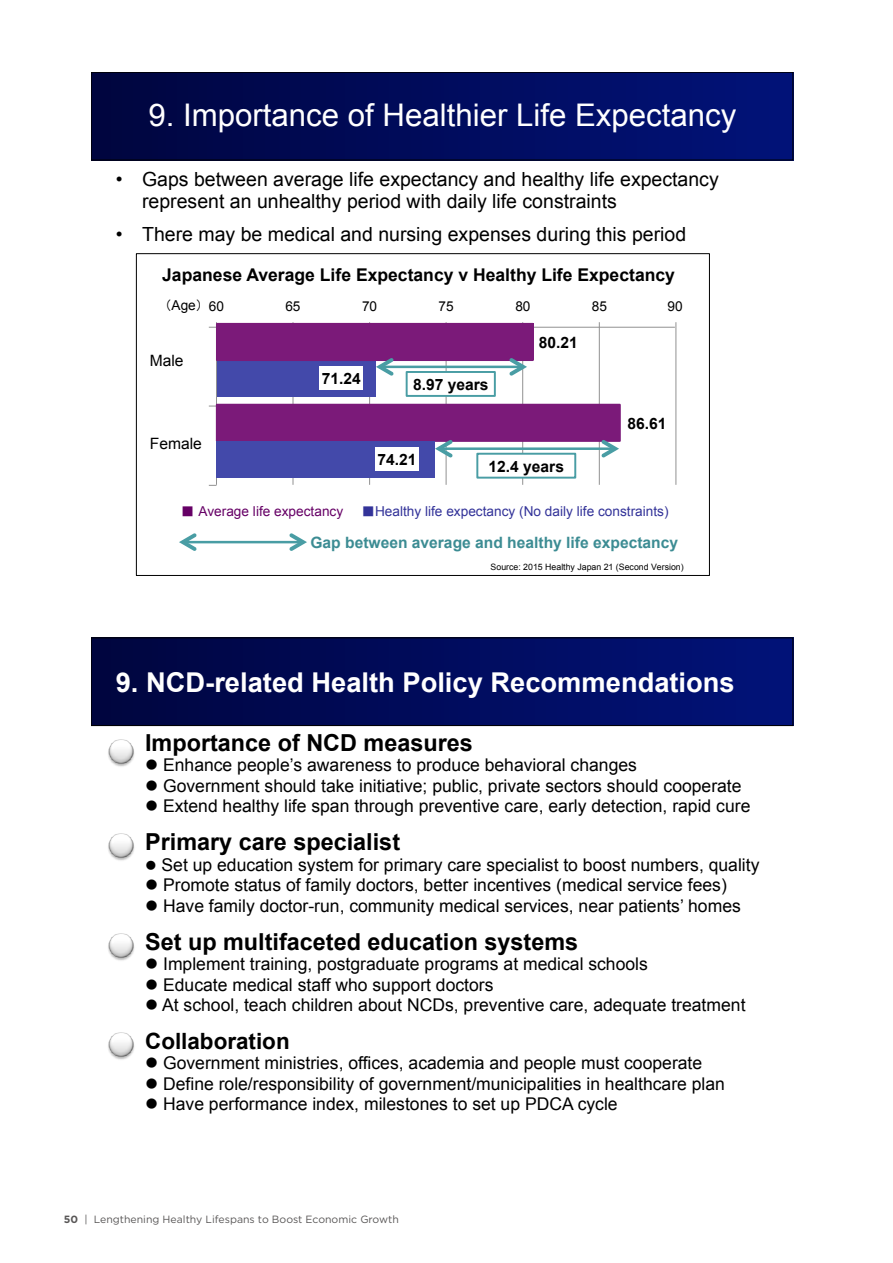
<style>
.page{position:relative;width:893px;height:1263px;background:#fff}
.page>*{position:absolute;margin:0;border:0;box-sizing:border-box;transform-origin:0 0}
.t1{font:31.2px "Arial";color:#fff}
.t2{font:700 27.3px "Arial";color:#fff}
.t3{font:700 23.4px "Arial";color:#000}
.t4{font:700 22.35px "Arial";color:#000}
.t5{font:19.5px/21.5px "Arial";color:#000}
.t6{font:17.55px "Arial";color:#000}
.t7{font:700 17.55px "Arial";color:#000}
.t8{font:700 15.6px "Arial";color:#3c8c93}
.t9{font:700 15.6px "Arial";color:#000}
.t10{font:15.6px "Arial";color:#000}
.t11{font:13.65px "Arial";color:#339}
.t12{font:13.65px "Arial";color:#000}
.t13{font:10.5px "Gotham";color:#595757}
.t14{font:8.7px "Arial";color:#000}
.s1{font-family:"MS P Gothic"}
.s2{font-family:"MS P Gothic";color:#606}
.s3{color:#606}
.s4{font-family:"MS P Gothic";color:#376092}
.s5{font-weight:700}
</style>
<div class="page">
<div style="left:91px;top:72px;width:702px;height:88px;background:linear-gradient(to right,#00053f,#01127a)"></div>
<div style="left:91px;top:72px;width:702px;height:88px;border:1px solid #000"></div>
<hr style="left:209px;top:327px;width:466px;height:1px;background:#919191">
<hr style="left:292px;top:322px;width:1px;height:163px;background:#919191">
<hr style="left:369px;top:322px;width:1px;height:163px;background:#919191">
<hr style="left:446px;top:322px;width:1px;height:163px;background:#919191">
<hr style="left:522px;top:322px;width:1px;height:163px;background:#919191">
<hr style="left:599px;top:322px;width:1px;height:163px;background:#919191">
<hr style="left:675px;top:322px;width:1px;height:163px;background:#919191">
<hr style="left:216px;top:322px;width:1px;height:163px;background:#919191">
<div style="left:217px;top:360px;width:159px;height:36px;background:#4349aa"></div>
<div style="left:217px;top:324px;width:316px;height:36px;background:#7b1a79"></div>
<div style="left:216px;top:323px;width:318px;height:38px;border:2px solid #7b1a79"></div>
<div style="left:319px;top:366px;width:44px;height:23px;background:#fff"></div>
<div style="left:217px;top:405px;width:403px;height:36px;background:#7b1a79"></div>
<div style="left:216px;top:404px;width:405px;height:38px;border:2px solid #7b1a79"></div>
<div style="left:216px;top:441px;width:219px;height:36px;background:#4349aa"></div>
<div style="left:375px;top:447px;width:44px;height:24px;background:#fff"></div>
<hr style="left:380px;top:366px;width:143px;height:2px;background:#499da4">
<svg style="left:376px;top:358px;width:18px;height:18px"></svg>
<svg style="left:509px;top:358px;width:18px;height:18px"></svg>
<div style="left:407px;top:372px;width:88px;height:24px;background:#fff"></div>
<div style="left:406px;top:371px;width:90px;height:26px;border:2px solid #499da4"></div>
<hr style="left:439px;top:447px;width:176px;height:3px;background:#499da4">
<svg style="left:435px;top:440px;width:18px;height:18px"></svg>
<svg style="left:601px;top:440px;width:18px;height:18px"></svg>
<div style="left:477px;top:454px;width:98px;height:24px;background:#fff"></div>
<div style="left:476px;top:453px;width:100px;height:26px;border:2px solid #499da4"></div>
<hr style="left:183px;top:541px;width:120px;height:2px;background:#499da4">
<svg style="left:179px;top:533px;width:18px;height:18px"></svg>
<svg style="left:289px;top:533px;width:18px;height:18px"></svg>
<div style="left:91px;top:638px;width:702px;height:88px;background:linear-gradient(to right,#00053f,#01127a)"></div>
<div style="left:91px;top:638px;width:702px;height:88px;border:1px solid #000"></div>
<img style="left:108px;top:739px;width:26px;height:28px">
<img style="left:108px;top:833px;width:26px;height:28px">
<img style="left:108px;top:933px;width:26px;height:28px">
<img style="left:108px;top:1032px;width:26px;height:28px">
<h1 class="t1" style="left:148px;top:94px;width:589px">9. Importance of Healthier Life Expectancy</h1>
<p class="t5" style="left:142px;top:169px;width:578px;text-indent:-26px">• Gaps between average life expectancy and healthy life expectancy represent an unhealthy period with daily life constraints</p>
<p class="t5" style="left:116px;top:223px;width:572px">• There may be medical and nursing expenses during this period</p>
<p class="t7" style="left:162px;top:264px;width:514px">Japanese Average Life Expectancy v Healthy Life Expectancy</p>
<p class="t12" style="left:165px;top:296px;width:39px"><span class="s1">（</span>Age<span class="s1">）</span></p>
<p class="t12" style="left:285px;top:297px;width:17px">65</p>
<p class="t12" style="left:362px;top:297px;width:17px">70</p>
<p class="t12" style="left:439px;top:297px;width:17px">75</p>
<p class="t12" style="left:515px;top:297px;width:17px">80</p>
<p class="t12" style="left:592px;top:297px;width:17px">85</p>
<p class="t12" style="left:667px;top:297px;width:17px">90</p>
<p class="t12" style="left:209px;top:297px;width:17px">60</p>
<p class="t10" style="left:150px;top:350px;width:35px">Male</p>
<p class="t10" style="left:150px;top:433px;width:54px">Female</p>
<p class="t9" style="left:322px;top:368px;width:41px">71.24</p>
<p class="t9" style="left:413px;top:374px;width:77px">8.97 years</p>
<p class="t9" style="left:539px;top:332px;width:41px">80.21</p>
<p class="t9" style="left:627px;top:413px;width:41px">86.61</p>
<p class="t9" style="left:377px;top:449px;width:41px">74.21</p>
<p class="t9" style="left:489px;top:456px;width:77px">12.4 years</p>
<p class="t11" style="left:181px;top:502px;width:489px"><span class="s2">■</span> <span class="s3">Average life expectancy</span><span class="s4">　　</span><span class="s1">■</span>Healthy life expectancy (No daily life constraints)</p>
<p class="t8" style="left:310px;top:532px;width:369px">Gap between average and healthy life expectancy</p>
<p class="t14" style="left:491px;top:561px;width:195px">Source: 2015 Healthy Japan 21 (Second Version)</p>
<h2 class="t2" style="left:116px;top:664px;width:620px">9. NCD-related Health Policy Recommendations</h2>
<h3 class="t3" style="left:145px;top:727px;width:329px">Importance of NCD measures</h3>
<p class="t6" style="left:145px;top:753px;width:493px">●● Enhance people’s awareness to produce behavioral changes</p>
<p class="t6" style="left:145px;top:774px;width:598px">●● Government should take initiative; public, private sectors should cooperate</p>
<p class="t6" style="left:145px;top:794px;width:607px">●● Extend healthy life span through preventive care, early detection, rapid cure</p>
<h3 class="t3" style="left:145px;top:826px;width:256px">Primary care specialist</h3>
<p class="t6" style="left:145px;top:853px;width:616px">●● Set up education system for primary care specialist to boost numbers, quality</p>
<p class="t6" style="left:145px;top:873px;width:583px">●● Promote status of family doctors, better incentives (medical service fees)</p>
<p class="t6" style="left:145px;top:894px;width:597px">●● Have family doctor-run, community medical services, near patients’ homes</p>
<h3 class="t3" style="left:145px;top:926px;width:435px">Set up multifaceted education systems</h3>
<p class="t6" style="left:145px;top:952px;width:504px">●● Implement training, postgraduate programs at medical schools</p>
<p class="t6" style="left:145px;top:973px;width:350px">●● Educate medical staff who support doctors</p>
<p class="t6" style="left:145px;top:993px;width:602px">●● At school, teach children about NCDs, preventive care, adequate treatment</p>
<p class="t4" style="left:145px;top:1026px;width:146px">Collaboration</p>
<p class="t6" style="left:145px;top:1052px;width:559px">●● Government ministries, offices, academia and people must cooperate</p>
<p class="t6" style="left:145px;top:1072px;width:581px">●● Define role/responsibility of government/municipalities in healthcare plan</p>
<p class="t6" style="left:145px;top:1093px;width:474px">●● Have performance index, milestones to set up PDCA cycle</p>
<p class="t13" style="left:64px;top:1213px;width:337px"><span class="s5">50</span> | Lengthening Healthy Lifespans to Boost Economic Growth</p>
</div>
